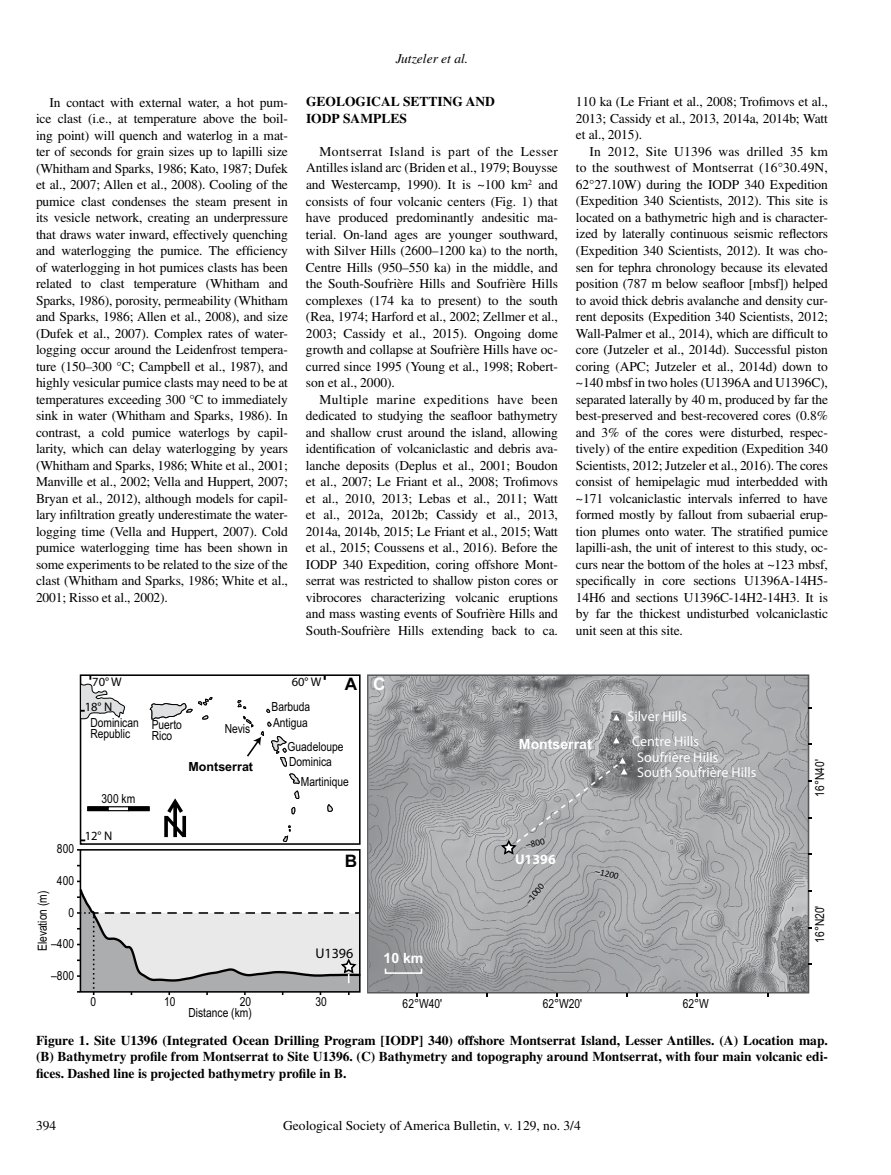
<style>
.page{position:relative;width:891px;height:1175px;background:#fff}
.page>*{position:absolute;margin:0;border:0;box-sizing:border-box;transform-origin:0 0}
.t1{font:700 17.25px "Arial";color:#000}
.t2{font:700 17.25px "Arial";color:#fff}
.t3{font:14.1px/14.9px "Myriad Pro";color:#fff}
.t4{font:700 14.1px "Arial";color:#fff}
.t5{font:700 14.1px "Myriad Pro";color:#fff}
.t6{font:14.1px "Myriad Pro";color:#000}
.t7{font:13.5px/16.5px "Times LT Std";letter-spacing:-.01em;color:#000;text-align:justify}
.t8{font:700 13.5px/16.5px "Times LT Std";color:#000}
.t9{font:italic 13.5px "Times LT Std";color:#000}
.t10{font:12.45px/10.9px "Arial Narrow";color:#000}
.t11{font:12.45px "Myriad Pro";color:#000}
.t12{font:700 12.45px "Arial";color:#000}
.t13{font:9.45px "Calibri";color:#000}
</style>
<div class="page">
<div style="left:80px;top:849px;width:281px;height:143px;border:2px solid #000"></div>
<svg style="left:367px;top:674px;width:442px;height:319px;background:#a1a3a6"></svg>
<svg style="left:613px;top:737px;width:7px;height:6px"></svg>
<svg style="left:613px;top:714px;width:7px;height:6px"></svg>
<svg style="left:77px;top:880px;width:284px;height:115px"></svg>
<svg style="left:499px;top:757px;width:128px;height:99px;background:#a7a9ab"></svg>
<svg style="left:79px;top:674px;width:282px;height:171px"></svg>
<svg style="left:283px;top:825px;width:8px;height:17px"></svg>
<svg style="left:291px;top:806px;width:5px;height:8px"></svg>
<svg style="left:327px;top:804px;width:6px;height:8px"></svg>
<svg style="left:294px;top:790px;width:6px;height:9px"></svg>
<svg style="left:289px;top:773px;width:11px;height:11px"></svg>
<svg style="left:237px;top:699px;width:50px;height:68px"></svg>
<div style="left:385px;top:967px;width:37px;height:6px;border:2px solid #fff"></div>
<svg style="left:80px;top:675px;width:133px;height:166px"></svg>
<p class="t9" style="left:396px;top:51px;width:74px">Jutzeler et al.</p>
<p class="t7" style="left:36px;top:94px;width:254px;text-indent:14px">In contact with external water, a hot pum&shy;ice clast (i.e., at temperature above the boil&shy;ing point) will quench and waterlog in a mat&shy;ter of seconds for grain sizes up to lapilli size (Whitham and Sparks, 1986; Kato, 1987; Dufek et al., 2007; Allen et al., 2008). Cooling of the pumice clast condenses the steam present in its vesicle network, creating an underpressure that draws water inward, effectively quenching and waterlogging the pumice. The efficiency of waterlogging in hot pumices clasts has been related to clast temperature (Whitham and Sparks, 1986), porosity, permeability (Whitham and Sparks, 1986; Allen et al., 2008), and size (Dufek et al., 2007). Complex rates of water&shy;logging occur around the Leidenfrost tempera&shy;ture (150–300 °C; Campbell et al., 1987), and highly vesicular pumice clasts may need to be at temperatures exceeding 300 °C to immediately sink in water (Whitham and Sparks, 1986). In contrast, a cold pumice waterlogs by capil&shy;larity, which can delay waterlogging by years (Whitham and Sparks, 1986; White et al., 2001; Manville et al., 2002; Vella and Huppert, 2007; Bryan et al., 2012), although models for capil&shy;lary infiltration greatly underestimate the water&shy;logging time (Vella and Huppert, 2007). Cold pumice waterlogging time has been shown in some experiments to be related to the size of the clast (Whitham and Sparks, 1986; White et al., 2001; Risso et al., 2002).</p>
<p class="t8" style="left:306px;top:93px;width:191px">GEOLOGICAL SETTING AND<br>IODP SAMPLES</p>
<p class="t7" style="left:306px;top:143px;width:254px;text-indent:14px">Montserrat Island is part of the Lesser Antilles island arc (Briden et al., 1979; Bouysse and Westercamp, 1990). It is ~100 km<sup>2</sup> and consists of four volcanic centers (Fig. 1) that have produced predominantly andesitic ma&shy;terial. On-land ages are younger southward, with Silver Hills (2600–1200 ka) to the north, Centre Hills (950–550 ka) in the middle, and the South-Soufrière Hills and Soufrière Hills complexes (174 ka to present) to the south (Rea, 1974; Harford et al., 2002; Zellmer et al., 2003; Cassidy et al., 2015). Ongoing dome growth and collapse at Soufrière Hills have oc&shy;curred since 1995 (Young et al., 1998; Robert&shy;son et al., 2000).</p>
<p class="t7" style="left:306px;top:391px;width:254px;text-indent:14px">Multiple marine expeditions have been dedicated to studying the seafloor bathymetry and shallow crust around the island, allowing identification of volcaniclastic and debris ava&shy;lanche deposits (Deplus et al., 2001; Boudon et al., 2007; Le Friant et al., 2008; Trofimovs et al., 2010, 2013; Lebas et al., 2011; Watt et al., 2012a, 2012b; Cassidy et al., 2013, 2014a, 2014b, 2015; Le Friant et al., 2015; Watt et al., 2015; Coussens et al., 2016). Before the IODP 340 Expedition, coring offshore Mont&shy;serrat was restricted to shallow piston cores or vibrocores characterizing volcanic eruptions and mass wasting events of Soufrière Hills and South-Soufrière Hills extending back to ca.</p>
<p class="t11" style="left:92px;top:674px;width:31px">70° W</p>
<p class="t11" style="left:292px;top:674px;width:31px">60° W</p>
<p class="t1" style="left:345px;top:672px;width:14px">A</p>
<p class="t2" style="left:373px;top:672px;width:14px">C</p>
<p class="t7" style="left:576px;top:94px;width:254px">110 ka (Le Friant et al., 2008; Trofimovs et al., 2013; Cassidy et al., 2013, 2014a, 2014b; Watt et al., 2015).</p>
<p class="t7" style="left:576px;top:143px;width:254px;text-indent:14px">In 2012, Site U1396 was drilled 35 km to the southwest of Montserrat (16°30.49N, 62°27.10W) during the IODP 340 Expedition (Expedition 340 Scientists, 2012). This site is located on a bathymetric high and is character&shy;ized by laterally continuous seismic reflectors (Expedition 340 Scientists, 2012). It was cho&shy;sen for tephra chronology because its elevated position (787 m below seafloor [mbsf]) helped to avoid thick debris avalanche and density cur&shy;rent deposits (Expedition 340 Scientists, 2012; Wall-Palmer et al., 2014), which are difficult to core (Jutzeler et al., 2014d). Successful piston coring (APC; Jutzeler et al., 2014d) down to ~140 mbsf in two holes (U1396A and U1396C), separated laterally by 40 m, produced by far the best-preserved and best-recovered cores (0.8% and 3% of the cores were disturbed, respec&shy;tively) of the entire expedition (Expedition 340<br>Scientists, 2012; Jutzeler et al., 2016). The cores consist of hemipelagic mud interbedded with ~171 volcaniclastic intervals inferred to have formed mostly by fallout from subaerial erup&shy;tion plumes onto water. The stratified pumice lapilli-ash, the unit of interest to this study, oc&shy;curs near the bottom of the holes at ~123 mbsf, specifically in core sections U1396A-14H5- 14H6 and sections U1396C-14H2-14H3. It is by far the thickest undisturbed volcaniclastic unit seen at this site.</p>
<p class="t10" style="left:57px;top:843px;width:19px">800</p>
<p class="t10" style="left:57px;top:874px;width:19px">400</p>
<p class="t10" style="left:36px;top:950px;width:62px;rotate:-90deg">Elevation (m)</p>
<p class="t10" style="left:68px;top:906px;width:7px">0</p>
<p class="t10" style="left:51px;top:937px;width:24px">–400</p>
<p class="t10" style="left:51px;top:969px;width:24px">–800</p>
<p class="t11" style="left:85px;top:699px;width:29px">18° N</p>
<p class="t10" style="left:90px;top:716px;width:50px">Dominican<br>Republic</p>
<p class="t10" style="left:152px;top:719px;width:32px">Puerto<br>Rico</p>
<p class="t10" style="left:225px;top:723px;width:27px">Nevis</p>
<p class="t10" style="left:102px;top:792px;width:35px">300 km</p>
<p class="t11" style="left:85px;top:828px;width:29px">12° N</p>
<p class="t12" style="left:188px;top:758px;width:66px">Montserrat</p>
<p class="t10" style="left:272px;top:700px;width:40px">Barbuda</p>
<p class="t10" style="left:273px;top:716px;width:36px">Antigua</p>
<p class="t10" style="left:288px;top:740px;width:57px">Guadeloupe</p>
<p class="t10" style="left:289px;top:756px;width:44px">Dominica</p>
<p class="t10" style="left:301px;top:776px;width:49px">Martinique</p>
<p class="t1" style="left:345px;top:849px;width:14px">B</p>
<p class="t6" style="left:315px;top:944px;width:40px">U1396</p>
<p class="t10" style="left:90px;top:995px;width:7px">0</p>
<p class="t10" style="left:164px;top:995px;width:13px">10</p>
<p class="t10" style="left:240px;top:995px;width:13px">20</p>
<p class="t10" style="left:315px;top:995px;width:13px">30</p>
<p class="t10" style="left:188px;top:1007px;width:65px">Distance (km)</p>
<p class="t4" style="left:384px;top:948px;width:41px">10 km</p>
<p class="t4" style="left:519px;top:734px;width:74px">Montserrat</p>
<p class="t3" style="left:627px;top:708px;width:61px">Silver Hills</p>
<p class="t3" style="left:637px;top:749px;width:121px">Soufrière Hills<br>South Soufrière Hills</p>
<p class="t3" style="left:632px;top:734px;width:68px">Centre Hills</p>
<p class="t13" style="left:525px;top:839px;width:20px;rotate:-14deg">–800</p>
<p class="t13" style="left:523px;top:899px;width:25px;rotate:-51deg">–1000</p>
<p class="t5" style="left:515px;top:850px;width:42px">U1396</p>
<p class="t13" style="left:597px;top:864px;width:25px;rotate:15deg">–1200</p>
<p class="t10" style="left:403px;top:997px;width:41px">62°W40′</p>
<p class="t10" style="left:543px;top:997px;width:41px">62°W20′</p>
<p class="t10" style="left:683px;top:997px;width:28px">62°W</p>
<p class="t10" style="left:814px;top:796px;width:39px;rotate:-90deg">16°N40′</p>
<p class="t10" style="left:814px;top:942px;width:39px;rotate:-90deg">16°N20′</p>
<p class="t8" style="left:36px;top:1031px;width:793px;text-align:justify">Figure 1. Site U1396 (Integrated Ocean Drilling Program [IODP] 340) offshore Montserrat Island, Lesser Antilles. (A) Location map. (B) Bathymetry profile from Montserrat to Site U1396. (C) Bathymetry and topography around Montserrat, with four main volcanic edi&shy;fices. Dashed line is projected bathymetry profile in B.</p>
<p class="t7" style="left:36px;top:1117px;width:22px">394</p>
<p class="t7" style="left:283px;top:1117px;width:299px">Geological Society of America Bulletin, v. 129, no. 3/4</p>
</div>
